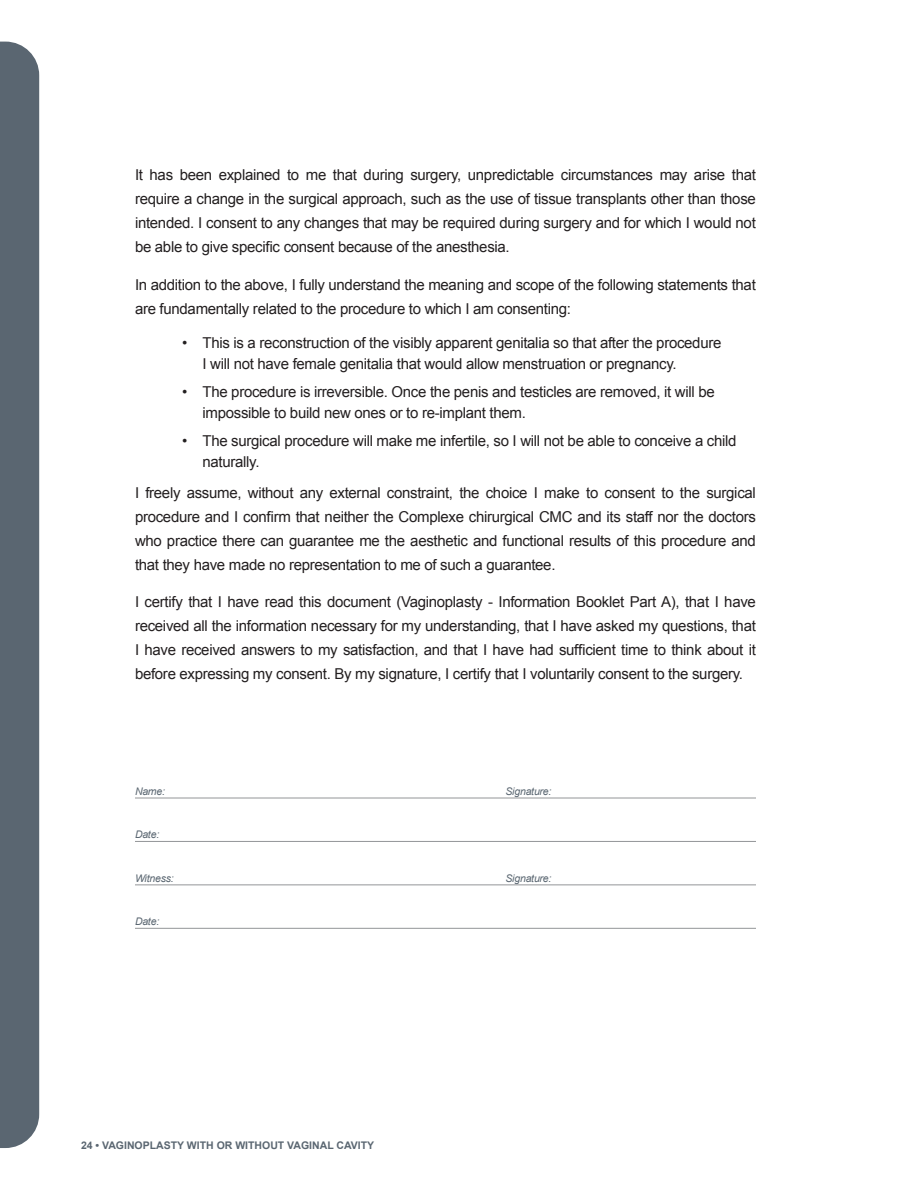
<style>
.page{position:relative;width:918px;height:1188px;background:#fff}
.page>*{position:absolute;margin:0;border:0;box-sizing:border-box;transform-origin:0 0}
.C_TEXTE{font:15px/24px "Arial";letter-spacing:-.02em;color:#231f20;text-align:justify}
.D_BULLETS{font:15px/21px "Arial";letter-spacing:-.02em;color:#231f20}
.C_TEXTE-2{font:italic 10.5px "Arial";letter-spacing:-.02em;color:#5a6671}
.t1{font:700 10.5px "Arial";color:#5a6671}
</style>
<div class="page">
<div style="left:0;top:42px;width:39px;height:1106px;background:#5a6671"></div>
<hr style="left:135px;top:798px;width:621px;height:1px;background:#939598">
<hr style="left:135px;top:841px;width:621px;height:1px;background:#939598">
<hr style="left:135px;top:885px;width:621px;height:1px;background:#939598">
<hr style="left:135px;top:928px;width:621px;height:1px;background:#939598">
<p class="C_TEXTE" style="left:135px;top:163px;width:622px">It has been explained to me that during surgery, unpredictable circumstances may arise that require a change in the surgical approach, such as the use of tissue transplants other than those intended. I consent to any changes that may be required during surgery and for which I would not be able to give specific consent because of the anesthesia.</p>
<p class="C_TEXTE" style="left:135px;top:273px;width:622px">In addition to the above, I fully understand the meaning and scope of the following statements that are fundamentally related to the procedure to which I am consenting:</p>
<p class="D_BULLETS" style="left:202px;top:333px;width:520px;text-indent:-20px">• This is a reconstruction of the visibly apparent genitalia so that after the procedure<br>I will not have female genitalia that would allow menstruation or pregnancy.</p>
<p class="D_BULLETS" style="left:202px;top:382px;width:514px;text-indent:-20px">• The procedure is irreversible. Once the penis and testicles are removed, it will be impossible to build new ones or to re-implant them.</p>
<p class="D_BULLETS" style="left:202px;top:430px;width:536px;text-indent:-20px">• The surgical procedure will make me infertile, so I will not be able to conceive a child naturally.</p>
<p class="C_TEXTE" style="left:135px;top:481px;width:622px">I freely assume, without any external constraint, the choice I make to consent to the surgical procedure and I confirm that neither the Complexe chirurgical CMC and its staff nor the doctors who practice there can guarantee me the aesthetic and functional results of this procedure and that they have made no representation to me of such a guarantee.</p>
<p class="C_TEXTE" style="left:135px;top:590px;width:622px">I certify that I have read this document (Vaginoplasty - Information Booklet Part A), that I have received all the information necessary for my understanding, that I have asked my questions, that I have received answers to my satisfaction, and that I have had sufficient time to think about it before expressing my consent. By my signature, I certify that I voluntarily consent to the surgery.</p>
<p class="C_TEXTE-2" style="left:135px;top:784px;width:32px">Name:</p>
<p class="C_TEXTE-2" style="left:506px;top:784px;width:47px">Signature:</p>
<p class="C_TEXTE-2" style="left:135px;top:828px;width:26px">Date:</p>
<p class="C_TEXTE-2" style="left:135px;top:871px;width:40px">Witness:</p>
<p class="C_TEXTE-2" style="left:506px;top:871px;width:47px">Signature:</p>
<p class="C_TEXTE-2" style="left:135px;top:915px;width:26px">Date:</p>
<p class="t1" style="left:81px;top:1139px;width:295px">24 • VAGINOPLASTY WITH OR WITHOUT VAGINAL CAVITY</p>
</div>
